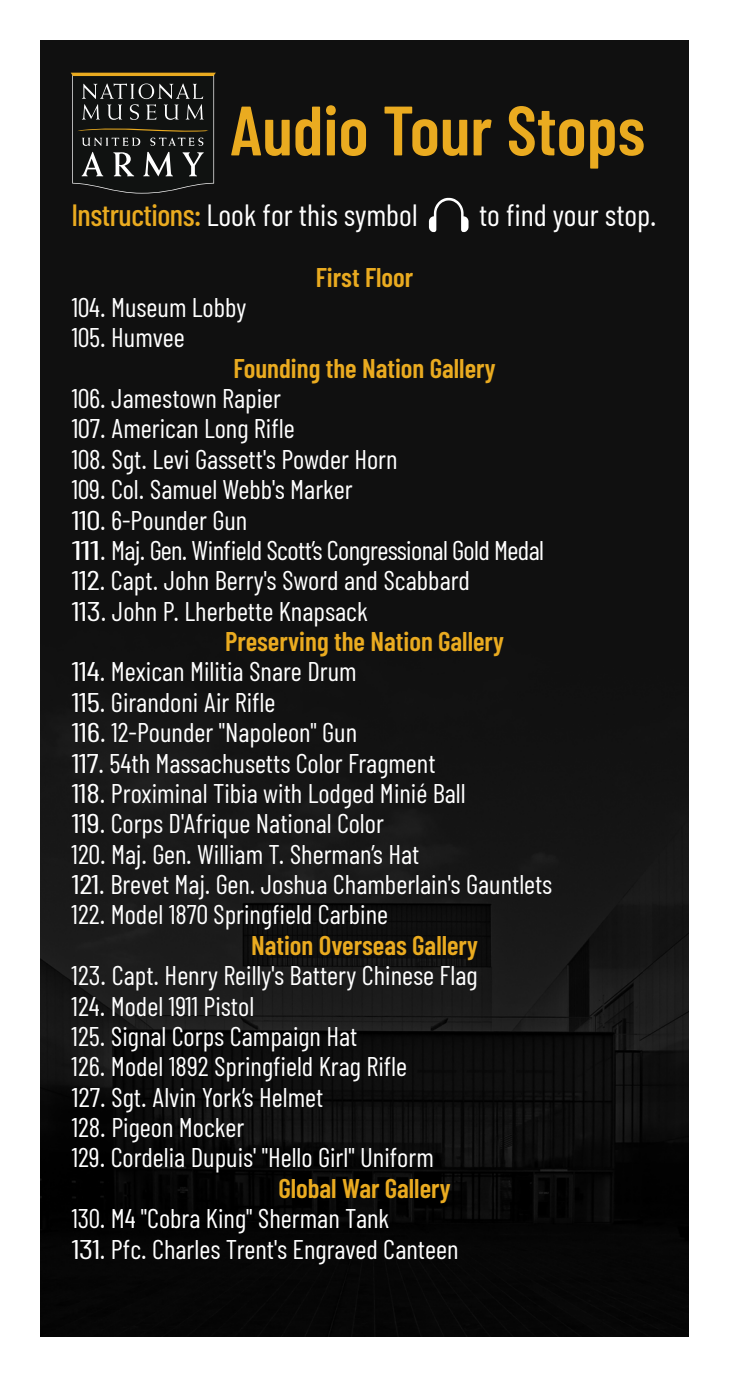
<style>
.page{position:relative;width:729px;height:1377px;background:#fff}
.page>*{position:absolute;margin:0;border:0;box-sizing:border-box;transform-origin:0 0}
.t1{font:600 69.75px "Barlow Condensed";color:#eaab20}
.t2{font:30.6px "Barlow Condensed";color:#fff}
.t3{font:27px/30.4px "Barlow Condensed";color:#fff}
.t4{font:27px/30.4px "Barlow Condensed";color:#fff;scale:1.2 1}
.t5{font:600 27px "Barlow Condensed";color:#eaab20}
.t6{font:27px/30.4px "Barlow Condensed";color:#fff;scale:.96 1}
.s1{font-weight:500;color:#eaab20}
</style>
<div class="page">
<img style="left:40px;top:40px;width:648px;height:1296px">
<svg style="left:429px;top:198px;width:40px;height:34px"></svg>
<svg style="left:71px;top:73px;width:145px;height:121px;background:#31302b"></svg>
<h1 class="t1" style="left:229px;top:87px;width:417px">Audio Tour Stops</h1>
<p class="t2" style="left:71px;top:196px;width:348px"><span class="s1">Instructions:</span> Look for this symbol</p>
<p class="t2" style="left:479px;top:196px;width:179px">to find your stop.</p>
<p class="t5" style="left:316px;top:260px;width:99px">First Floor</p>
<p class="t3" style="left:71px;top:291px;width:177px">104. Museum Lobby<br>105. Humvee</p>
<p class="t5" style="left:233px;top:351px;width:264px">Founding the Nation Gallery</p>
<p class="t3" style="left:71px;top:382px;width:474px">106. Jamestown Rapier<br>107. American Long Rifle<br>108. Sgt. Levi Gassett's Powder Horn<br>109. Col. Samuel Webb's Marker<br>110. 6-Pounder Gun<br>111. Maj. Gen. Winfield Scott’s Congressional Gold Medal 112. Capt. John Berry's Sword and Scabbard<br>113. John P. Lherbette Knapsack</p>
<p class="t5" style="left:225px;top:625px;width:281px">Preserving the Nation Gallery</p>
<p class="t4" style="left:71px;top:656px;width:402px">114. Mexican Militia Snare Drum<br>115. Girandoni Air Rifle<br>116. 12-Pounder "Napoleon" Gun<br>117. 54th Massachusetts Color Fragment<br>118. Proximinal Tibia with Lodged Minié Ball<br>119. Corps D'Afrique National Color<br>120. Maj. Gen. William T. Sherman’s Hat<br>121. Brevet Maj. Gen. Joshua Chamberlain's Gauntlets 122. Model 1870 Springfield Carbine</p>
<p class="t5" style="left:251px;top:928px;width:229px">Nation Overseas Gallery</p>
<p class="t3" style="left:71px;top:960px;width:408px">123. Capt. Henry Reilly's Battery Chinese Flag 124. Model 1911 Pistol<br>125. Signal Corps Campaign Hat<br>126. Model 1892 Springfield Krag Rifle<br>127. Sgt. Alvin York’s Helmet<br>128. Pigeon Mocker<br>129. Cordelia Dupuis' "Hello Girl" Uniform</p>
<p class="t5" style="left:278px;top:1171px;width:174px">Global War Gallery</p>
<p class="t6" style="left:71px;top:1203px;width:405px">130. M4 "Cobra King" Sherman Tank<br>131. Pfc. Charles Trent's Engraved Canteen</p>
</div>
